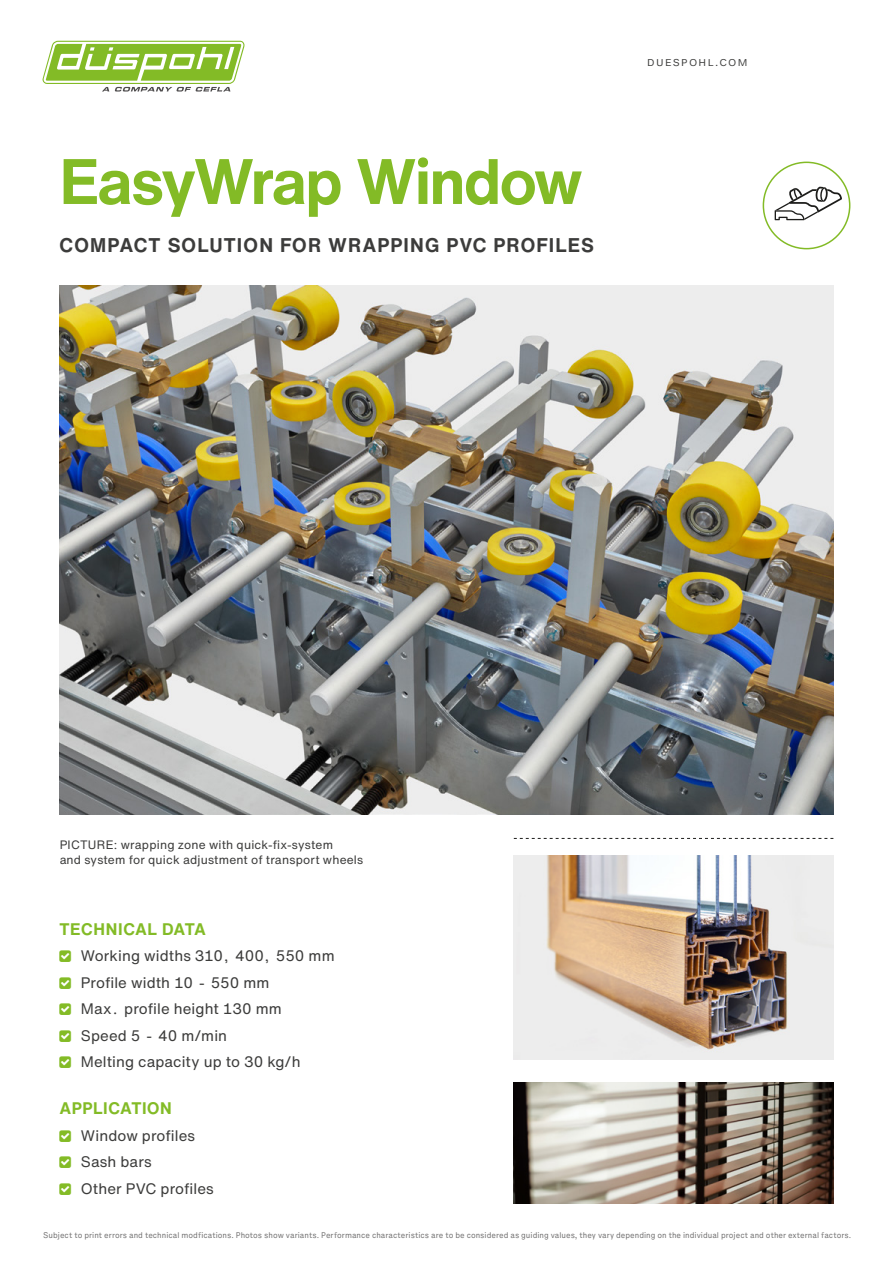
<style>
.page{position:relative;width:893px;height:1263px;background:#fff}
.page>*{position:absolute;margin:0;border:0;box-sizing:border-box;transform-origin:0 0}
.t1{font:700 63px "Helvetica Now Text";letter-spacing:-.035em;color:#83bb26}
.t2{font:700 19.5px "Helvetica Now Text";letter-spacing:.055em;color:#3c3c3b}
.t3{font:700 16.5px "Helvetica Now Text";letter-spacing:.03em;color:#83bb26}
.t4{font:15px/26.5px "Helvetica Now Text";letter-spacing:.005em;color:#3c3c3b}
.t5{font:12px/15px "Helvetica Now Text";letter-spacing:.015em;color:#3c3c3b}
.t6{font:9px "Helvetica Now Micro";letter-spacing:.145em;color:#3c3c3b}
.t7{font:7.5px "Helvetica Now Micro";color:#706f6f;scale:.9 1}
</style>
<div class="page">
<svg style="left:514px;top:838px;width:319px;height:1px"></svg>
<svg style="left:775px;top:187px;width:67px;height:34px"></svg>
<div style="left:763px;top:162px;width:87px;height:87px;border:2px solid #83bb26;border-radius:50%"></div>
<img style="left:60px;top:285px;width:773px;height:530px">
<img style="left:514px;top:855px;width:319px;height:204px">
<img style="left:514px;top:1082px;width:319px;height:121px">
<svg style="left:43px;top:41px;width:201px;height:51px"></svg>
<h1 class="t1" style="left:60px;top:134px;width:525px">EasyWrap Window</h1>
<h2 class="t2" style="left:60px;top:230px;width:536px">COMPACT SOLUTION FOR WRAPPING PVC PROFILES</h2>
<p class="t6" style="left:647px;top:56px;width:102px">DUESPOHL.COM</p>
<h3 class="t5" style="left:60px;top:836px;width:305px">PICTURE: wrapping zone with quick-fix-system<br>and system for quick adjustment of transport wheels</h3>
<h3 class="t3" style="left:60px;top:916px;width:148px">TECHNICAL DATA</h3>
<h3 class="t4" style="left:81px;top:942px;width:255px">Working widths 310, 400, 550 mm<br>Profile width 10 - 550 mm<br>Max. profile height 130 mm<br>Speed 5 - 40 m/min<br>Melting capacity up to 30 kg/h</h3>
<h3 class="t3" style="left:60px;top:1096px;width:114px">APPLICATION</h3>
<h3 class="t4" style="left:81px;top:1122px;width:135px">Window profiles<br>Sash bars<br>Other PVC profiles</h3>
<p class="t7" style="left:43px;top:1230px;width:899px">Subject to print errors and technical modfications. Photos show variants. Performance characteristics are to be considered as guiding values, they vary depending on the individual project and other external factors.</p>
</div>
